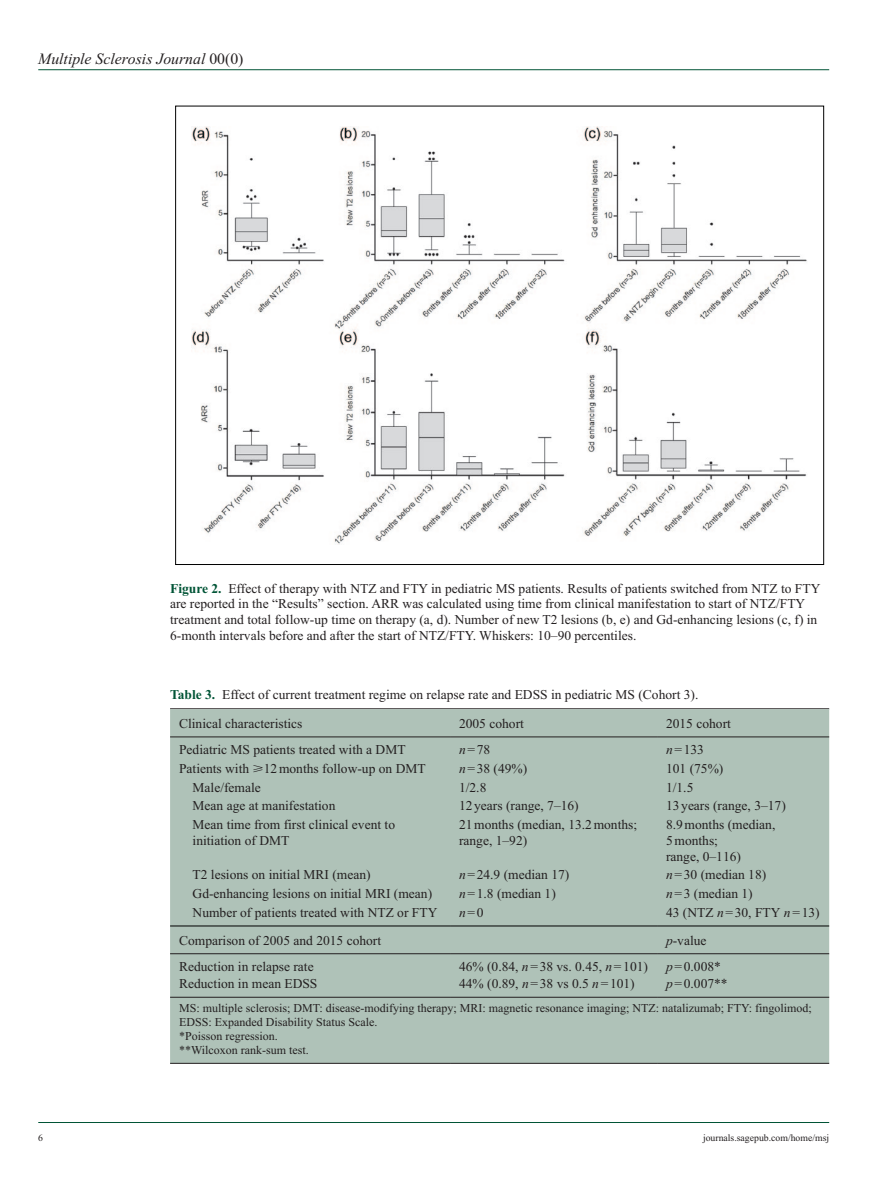
<style>
.page{position:relative;width:893px;height:1191px;background:#fff}
.page>*{position:absolute;margin:0;border:0;box-sizing:border-box;transform-origin:0 0}
.t1{font:italic 15.75px "Times New Roman";color:#231f20}
.t2{font:13.5px/15.8px "Times New Roman";color:#231f20}
.t3{font:12px/14.2px "Times New Roman";color:#231f20}
.t4{font:9.75px "Times New Roman";color:#231f20}
.s1{font-style:normal}
.s2{font-weight:700;color:#015436}
.s3{font-style:italic}
</style>
<div class="page">
<hr style="left:38px;top:69px;width:791px;height:1px;background:#015436">
<hr style="left:38px;top:1122px;width:791px;height:1px;background:#015436">
<img style="left:192px;top:126px;width:615px;height:418px">
<hr style="left:170px;top:708px;width:659px;height:1px;background:#231f20">
<div style="left:170px;top:709px;width:659px;height:354px;background:#afc2b8"></div>
<hr style="left:170px;top:997px;width:280px;height:1px;background:#231f20">
<hr style="left:450px;top:997px;width:207px;height:1px;background:#231f20">
<hr style="left:657px;top:997px;width:172px;height:1px;background:#231f20">
<hr style="left:170px;top:1063px;width:280px;height:1px;background:#231f20">
<hr style="left:450px;top:1063px;width:207px;height:1px;background:#231f20">
<hr style="left:657px;top:1063px;width:172px;height:1px;background:#231f20">
<hr style="left:170px;top:925px;width:280px;height:1px;background:#000">
<hr style="left:450px;top:925px;width:207px;height:1px;background:#000">
<hr style="left:657px;top:925px;width:172px;height:1px;background:#000">
<hr style="left:170px;top:953px;width:280px;height:1px;background:#231f20">
<hr style="left:450px;top:953px;width:207px;height:1px;background:#231f20">
<hr style="left:657px;top:953px;width:172px;height:1px;background:#231f20">
<hr style="left:170px;top:736px;width:280px;height:1px;background:#231f20">
<hr style="left:450px;top:736px;width:207px;height:1px;background:#231f20">
<hr style="left:657px;top:736px;width:172px;height:1px;background:#231f20">
<p class="t1" style="left:38px;top:50px;width:207px">Multiple Sclerosis Journal <span class="s1">00(0)</span></p>
<p class="t2" style="left:170px;top:580px;width:652px"><span class="s2">Figure 2.</span> Effect of therapy with NTZ and FTY in pediatric MS patients. Results of patients switched from NTZ to FTY are reported in the “Results” section. ARR was calculated using time from clinical manifestation to start of NTZ/FTY treatment and total follow-up time on therapy (a, d). Number of new T2 lesions (b, e) and Gd-enhancing lesions (c, f) in 6-month intervals before and after the start of NTZ/FTY. Whiskers: 10–90 percentiles.</p>
<p class="t2" style="left:179px;top:680px;width:521px;line-height:28.5px;text-indent:-9px"><span class="s2">Table 3.</span> Effect of current treatment regime on relapse rate and EDSS in pediatric MS (Cohort 3).<br>Clinical characteristics</p>
<p class="t2" style="left:459px;top:715px;width:66px">2005 cohort</p>
<p class="t2" style="left:666px;top:715px;width:66px">2015 cohort</p>
<p class="t2" style="left:179px;top:741px;width:228px">Pediatric MS patients treated with a DMT</p>
<p class="t2" style="left:459px;top:741px;width:33px"><span class="s3">n</span>=78</p>
<p class="t2" style="left:666px;top:741px;width:39px"><span class="s3">n</span>=133</p>
<p class="t2" style="left:179px;top:760px;width:248px">Patients with ⩾12months follow-up on DMT</p>
<p class="t2" style="left:459px;top:760px;width:70px"><span class="s3">n</span>=38 (49%)</p>
<p class="t2" style="left:666px;top:760px;width:59px">101 (75%)</p>
<p class="t2" style="left:193px;top:779px;width:70px">Male/female</p>
<p class="t2" style="left:459px;top:779px;width:29px">1/2.8</p>
<p class="t2" style="left:666px;top:779px;width:29px">1/1.5</p>
<p class="t2" style="left:193px;top:798px;width:144px">Mean age at manifestation</p>
<p class="t2" style="left:459px;top:798px;width:121px">12years (range, 7–16)</p>
<p class="t2" style="left:666px;top:798px;width:121px">13years (range, 3–17)</p>
<p class="t2" style="left:193px;top:816px;width:204px">Mean time from first clinical event to initiation of DMT</p>
<p class="t2" style="left:459px;top:816px;width:180px">21months (median, 13.2months; range, 1–92)</p>
<p class="t2" style="left:666px;top:816px;width:111px">8.9months (median,<br>5months;<br>range, 0–116)</p>
<p class="t2" style="left:193px;top:867px;width:180px">T2 lesions on initial MRI (mean)</p>
<p class="t2" style="left:459px;top:867px;width:112px"><span class="s3">n</span>=24.9 (median 17)</p>
<p class="t2" style="left:666px;top:867px;width:102px"><span class="s3">n</span>=30 (median 18)</p>
<p class="t2" style="left:193px;top:885px;width:241px">Gd-enhancing lesions on initial MRI (mean)</p>
<p class="t2" style="left:459px;top:885px;width:98px"><span class="s3">n</span>=1.8 (median 1)</p>
<p class="t2" style="left:666px;top:885px;width:88px"><span class="s3">n</span>=3 (median 1)</p>
<p class="t2" style="left:193px;top:904px;width:246px">Number of patients treated with NTZ or FTY</p>
<p class="t2" style="left:459px;top:904px;width:26px"><span class="s3">n</span>=0</p>
<p class="t2" style="left:666px;top:904px;width:155px">43 (NTZ <span class="s3">n</span>=30, FTY <span class="s3">n</span>=13)</p>
<p class="t2" style="left:179px;top:932px;width:204px">Comparison of 2005 and 2015 cohort</p>
<p class="t2" style="left:666px;top:932px;width:42px"><span class="s3">p</span>-value</p>
<p class="t2" style="left:179px;top:959px;width:136px">Reduction in relapse rate</p>
<p class="t2" style="left:459px;top:959px;width:190px">46% (0.84, <span class="s3">n</span>=38 vs. 0.45, <span class="s3">n</span>=101)</p>
<p class="t2" style="left:666px;top:959px;width:56px"><span class="s3">p</span>=0.008*</p>
<p class="t2" style="left:179px;top:975px;width:140px">Reduction in mean EDSS</p>
<p class="t2" style="left:459px;top:975px;width:177px">44% (0.89, <span class="s3">n</span>=38 vs 0.5 <span class="s3">n</span>=101)</p>
<p class="t2" style="left:666px;top:975px;width:63px"><span class="s3">p</span>=0.007**</p>
<p class="t3" style="left:179px;top:1000px;width:634px">MS: multiple sclerosis; DMT: disease-modifying therapy; MRI: magnetic resonance imaging; NTZ: natalizumab; FTY: fingolimod; EDSS: Expanded Disability Status Scale.<br>*Poisson regression.<br>**Wilcoxon rank-sum test.</p>
<p class="t4" style="left:38px;top:1132px;width:6px">6</p>
<p class="t4" style="left:703px;top:1132px;width:128px">journals.sagepub.com/home/msj</p>
</div>
